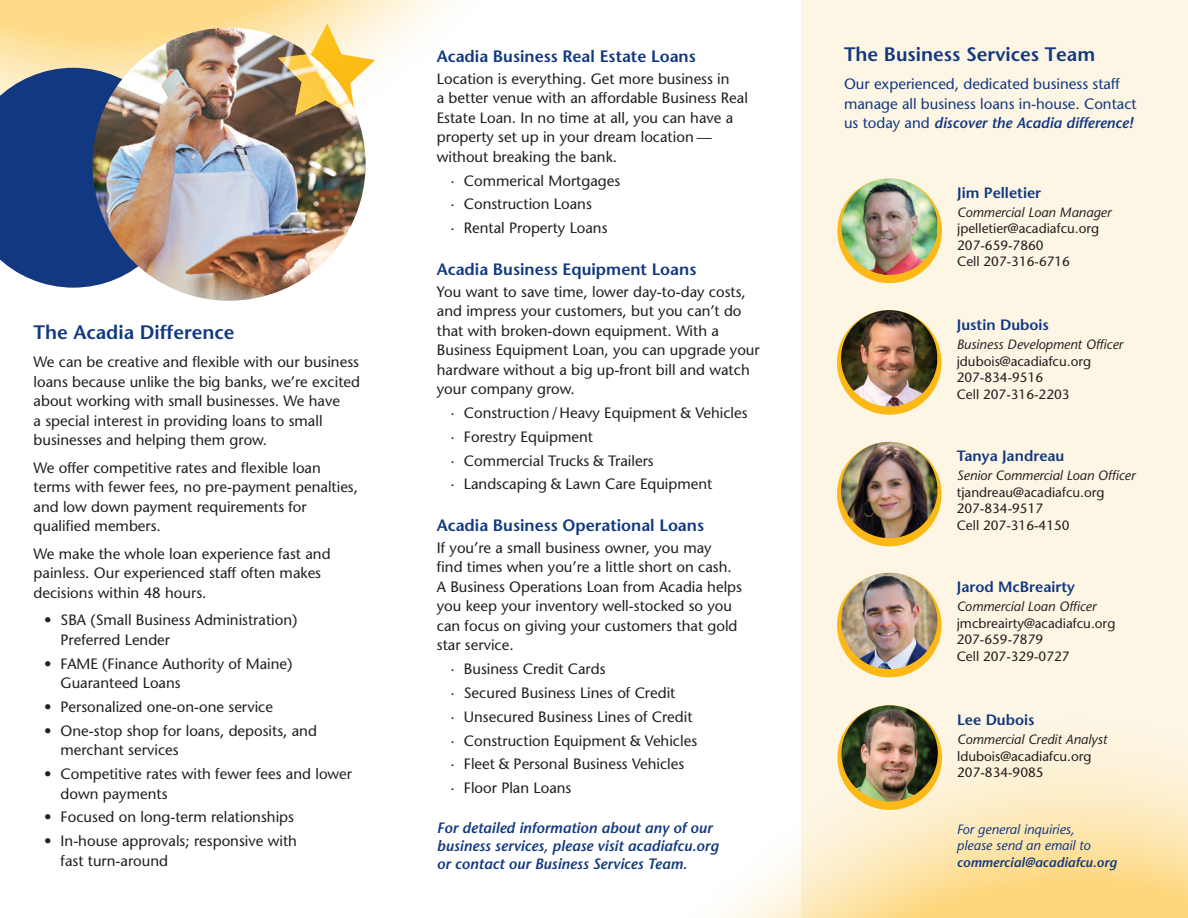
<style>
.page{position:relative;width:1188px;height:918px;background:#fff}
.page>*{position:absolute;margin:0;border:0;box-sizing:border-box;transform-origin:0 0}
.t1{font:600 19.5px "Stone Sans Std";color:#113880}
.t2{font:600 16.5px "Stone Sans Std";color:#113880}
.t3{font:500 15px/19.5px "Stone Sans Std";color:#231f20}
.t4{font:500 15px/19.5px "Stone Sans Std";color:#113880}
.t5{font:italic 600 15px/18px "Stone Sans Std";color:#113880}
.t6{font:600 15px "Stone Sans Std";color:#113880}
.t7{font:500 13.5px "Stone Sans Std";color:#231f20}
.t8{font:italic 500 13.5px "Stone Sans Std";color:#231f20}
.t9{font:italic 500 13.5px/16.5px "Stone Sans Std";color:#113880}
.s1{font-weight:600;font-style:italic}
.s2{font-weight:600}
</style>
<div class="page">
<div style="left:801px;top:0;width:387px;height:918px;background:#fef6e5"></div>
<svg style="left:725px;top:705px;width:463px;height:213px"></svg>
<div style="left:837px;top:179px;width:105px;height:104px;background:#fcb814;border-radius:50%"></div>
<img style="left:842px;top:179px;width:95px;height:96px">
<svg style="left:837px;top:573px;width:105px;height:104px"></svg>
<img style="left:841px;top:573px;width:96px;height:96px;border-radius:48px">
<svg style="left:837px;top:442px;width:105px;height:104px"></svg>
<img style="left:841px;top:442px;width:96px;height:96px;border-radius:48px">
<svg style="left:837px;top:705px;width:105px;height:105px"></svg>
<img style="left:842px;top:705px;width:96px;height:97px;border-radius:48px">
<svg style="left:0;top:0;width:450px;height:144px"></svg>
<svg style="left:0;top:68px;width:138px;height:220px;background:#244788"></svg>
<img style="left:92px;top:28px;width:274px;height:273px;border-radius:137px">
<svg style="left:278px;top:23px;width:97px;height:94px"></svg>
<svg style="left:837px;top:310px;width:105px;height:105px"></svg>
<img style="left:841px;top:310px;width:96px;height:96px;border-radius:47px">
<p class="t1" style="left:34px;top:321px;width:203px">The Acadia Difference</p>
<p class="t3" style="left:34px;top:352px;width:328px">We can be creative and flexible with our business loans because unlike the big banks, we’re excited about working with small businesses. We have<br>a special interest in providing loans to small businesses and helping them grow.</p>
<p class="t3" style="left:34px;top:458px;width:326px">We offer competitive rates and flexible loan terms with fewer fees, no pre-payment penalties, and low down payment requirements for qualified members.</p>
<p class="t3" style="left:34px;top:544px;width:299px">We make the whole loan experience fast and painless. Our experienced staff often makes decisions within 48 hours.</p>
<p class="t3" style="left:61px;top:610px;width:238px;text-indent:-16px">• SBA (Small Business Administration)<br>Preferred Lender</p>
<p class="t3" style="left:61px;top:654px;width:233px;text-indent:-16px">• FAME (Finance Authority of Maine)<br>Guaranteed Loans</p>
<p class="t3" style="left:44px;top:697px;width:231px">• Personalized one-on-one service</p>
<p class="t3" style="left:61px;top:721px;width:258px;text-indent:-16px">• One-stop shop for loans, deposits, and merchant services</p>
<p class="t3" style="left:61px;top:764px;width:293px;text-indent:-16px">• Competitive rates with fewer fees and lower down payments</p>
<p class="t3" style="left:44px;top:807px;width:251px">• Focused on long-term relationships</p>
<p class="t3" style="left:61px;top:831px;width:238px;text-indent:-16px">• In-house approvals; responsive with fast turn-around</p>
<p class="t2" style="left:437px;top:46px;width:260px">Acadia Business Real Estate Loans</p>
<p class="t3" style="left:437px;top:69px;width:313px">Location is everything. Get more business in<br>a better venue with an affordable Business Real Estate Loan. In no time at all, you can have a property set up in your dream location — without breaking the bank.</p>
<p class="t3" style="left:450px;top:171px;width:171px">· Commerical Mortgages</p>
<p class="t3" style="left:450px;top:194px;width:143px">· Construction Loans</p>
<p class="t3" style="left:450px;top:218px;width:159px">· Rental Property Loans</p>
<p class="t2" style="left:437px;top:259px;width:261px">Acadia Business Equipment Loans</p>
<p class="t3" style="left:437px;top:282px;width:324px">You want to save time, lower day-to-day costs, and impress your customers, but you can’t do that with broken-down equipment. With a Business Equipment Loan, you can upgrade your hardware without a big up-front bill and watch your company grow.</p>
<p class="t3" style="left:450px;top:403px;width:299px">· Construction / Heavy Equipment &amp; Vehicles</p>
<p class="t3" style="left:450px;top:427px;width:144px">· Forestry Equipment</p>
<p class="t3" style="left:450px;top:451px;width:205px">· Commercial Trucks &amp; Trailers</p>
<p class="t3" style="left:450px;top:474px;width:264px">· Landscaping &amp; Lawn Care Equipment</p>
<p class="t2" style="left:437px;top:515px;width:269px">Acadia Business Operational Loans</p>
<p class="t3" style="left:437px;top:538px;width:307px">If you’re a small business owner, you may<br>find times when you’re a little short on cash.<br>A Business Operations Loan from Acadia helps you keep your inventory well-stocked so you can focus on giving your customers that gold star service.</p>
<p class="t3" style="left:450px;top:659px;width:157px">· Business Credit Cards</p>
<p class="t3" style="left:450px;top:683px;width:227px">· Secured Business Lines of Credit</p>
<p class="t3" style="left:450px;top:707px;width:244px">· Unsecured Business Lines of Credit</p>
<p class="t3" style="left:450px;top:731px;width:248px">· Construction Equipment &amp; Vehicles</p>
<p class="t3" style="left:450px;top:754px;width:235px">· Fleet &amp; Personal Business Vehicles</p>
<p class="t3" style="left:450px;top:778px;width:123px">· Floor Plan Loans</p>
<p class="t5" style="left:437px;top:819px;width:283px">For detailed information about any of our business services, please visit acadiafcu.org or contact our Business Services Team.</p>
<p class="t1" style="left:844px;top:43px;width:253px">The Business Services Team</p>
<p class="t4" style="left:844px;top:75px;width:294px">Our experienced, dedicated business staff manage all business loans in-house. Contact us today and <span class="s1">discover the Acadia difference!</span></p>
<p class="t6" style="left:957px;top:183px;width:86px">Jim Pelletier</p>
<p class="t8" style="left:957px;top:204px;width:156px">Commercial Loan Manager</p>
<p class="t7" style="left:957px;top:220px;width:144px">jpelletier@acadiafcu.org</p>
<p class="t7" style="left:957px;top:237px;width:88px">207-659-7860</p>
<p class="t7" style="left:957px;top:253px;width:114px">Cell 207-316-6716</p>
<p class="t6" style="left:957px;top:316px;width:94px">Justin Dubois</p>
<p class="t8" style="left:957px;top:336px;width:168px">Business Development Officer</p>
<p class="t7" style="left:957px;top:353px;width:136px">jdubois@acadiafcu.org</p>
<p class="t7" style="left:957px;top:369px;width:88px">207-834-9516</p>
<p class="t7" style="left:957px;top:386px;width:114px">Cell 207-316-2203</p>
<p class="t6" style="left:957px;top:447px;width:109px">Tanya Jandreau</p>
<p class="t8" style="left:957px;top:467px;width:180px">Senior Commercial Loan Officer</p>
<p class="t7" style="left:957px;top:484px;width:149px">tjandreau@acadiafcu.org</p>
<p class="t7" style="left:957px;top:500px;width:88px">207-834-9517</p>
<p class="t7" style="left:957px;top:517px;width:114px">Cell 207-316-4150</p>
<p class="t6" style="left:957px;top:578px;width:120px">Jarod McBreairty</p>
<p class="t8" style="left:957px;top:599px;width:141px">Commercial Loan Officer</p>
<p class="t7" style="left:957px;top:615px;width:160px">jmcbreairty@acadiafcu.org</p>
<p class="t7" style="left:957px;top:632px;width:88px">207-659-7879</p>
<p class="t7" style="left:957px;top:648px;width:114px">Cell 207-329-0727</p>
<p class="t6" style="left:957px;top:711px;width:79px">Lee Dubois</p>
<p class="t8" style="left:957px;top:732px;width:151px">Commercial Credit Analyst</p>
<p class="t7" style="left:957px;top:748px;width:136px">ldubois@acadiafcu.org</p>
<p class="t7" style="left:957px;top:765px;width:88px">207-834-9085</p>
<p class="t9" style="left:957px;top:821px;width:161px">For general inquiries,<br>please send an email to <span class="s2">commercial@acadiafcu.org</span></p>
</div>
